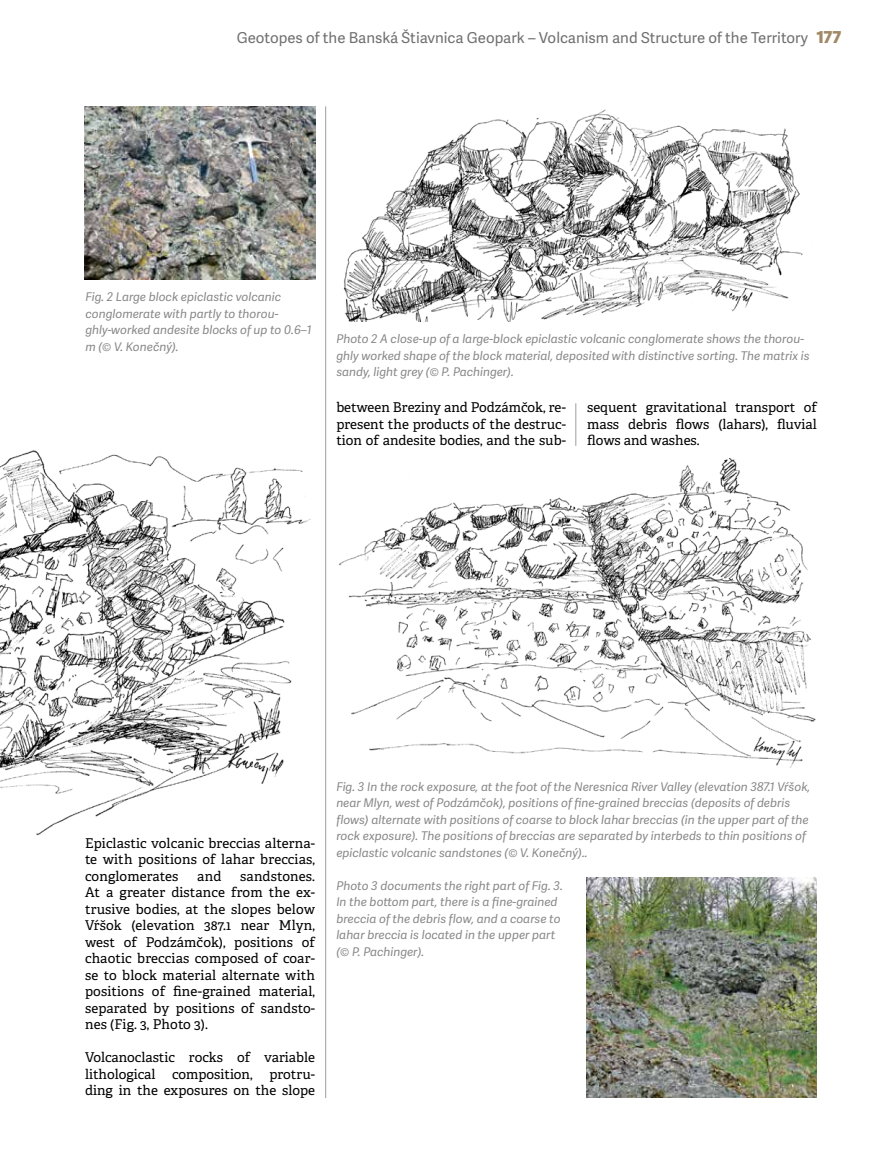
<style>
.page{position:relative;width:893px;height:1170px;background:#fff}
.page>*{position:absolute;margin:0;border:0;box-sizing:border-box;transform-origin:0 0}
.t1{font:15px "Adelle Sans";color:#706f6f}
.t2{font:13.5px/16.5px "Adelle";color:#000;text-align:justify}
.t3{font:italic 12px/16.5px "Adelle Sans";color:#878787}
.s1{font-weight:800;font-size:16.5px;color:#a18966}
</style>
<div class="page">
<img style="left:0;top:450px;width:311px;height:386px">
<img style="left:343px;top:109px;width:460px;height:212px">
<img style="left:338px;top:458px;width:478px;height:310px">
<img style="left:85px;top:106px;width:230px;height:173px">
<hr style="left:325px;top:106px;width:1px;height:991px;background:#9d9d9c">
<img style="left:587px;top:877px;width:230px;height:220px">
<hr style="left:575px;top:403px;width:1px;height:43px;background:#9d9d9c">
<p class="t1" style="left:237px;top:29px;width:606px">Geotopes of the Banská Štiavnica Geopark – Volcanism and Structure of the Territory <span class="s1">177</span></p>
<p class="t3" style="left:85px;top:289px;width:228px">Fig. 2 Large block epiclastic volcanic conglomerate with partly to thorou&shy;ghly-worked andesite blocks of up to 0.6–1 m (© V. Konečný).</p>
<p class="t3" style="left:336px;top:331px;width:475px">Photo 2 A close-up of a large-block epiclastic volcanic conglomerate shows the thorou&shy;ghly worked shape of the block material, deposited with distinctive sorting. The matrix is sandy, light grey (© P. Pachinger).</p>
<p class="t2" style="left:336px;top:399px;width:231px">between Breziny and Podzámčok, re&shy;present the products of the destruc&shy;tion of andesite bodies, and the sub-</p>
<p class="t2" style="left:587px;top:399px;width:231px">sequent gravitational transport of mass debris flows (lahars), fluvial flows and washes.</p>
<p class="t2" style="left:85px;top:834px;width:231px">Epiclastic volcanic breccias alterna&shy;te with positions of lahar breccias, conglomerates</p>
<p class="t2" style="left:85px;top:867px;width:231px;text-indent:155px">sandstones.<br>At a greater distance from the ex&shy;trusive bodies, at the slopes below Vŕšok (elevation 387.1 near Mlyn, west of Podzámčok), positions of chaotic breccias composed of coar&shy;se to block material alternate with positions of fine-grained material, separated by positions of sandsto&shy;nes (Fig. 3, Photo 3).</p>
<p class="t2" style="left:85px;top:1049px;width:231px">Volcanoclastic rocks of variable lithological composition, protru&shy;ding in the exposures on the slope</p>
<p class="t2" style="left:197px;top:867px;width:26px">and</p>
<p class="t3" style="left:336px;top:778px;width:476px">Fig. 3 In the rock exposure, at the foot of the Neresnica River Valley (elevation 387.1 Vŕšok, near Mlyn, west of Podzámčok), positions of fine-grained breccias (deposits of debris flows) alternate with positions of coarse to block lahar breccias (in the upper part of the rock exposure). The positions of breccias are separated by interbeds to thin positions of epiclastic volcanic sandstones (© V. Konečný)..</p>
<p class="t3" style="left:336px;top:877px;width:228px">Photo 3 documents the right part of Fig. 3.<br>In the bottom part, there is a fine-grained breccia of the debris flow, and a coarse to lahar breccia is located in the upper part (© P. Pachinger).</p>
</div>
